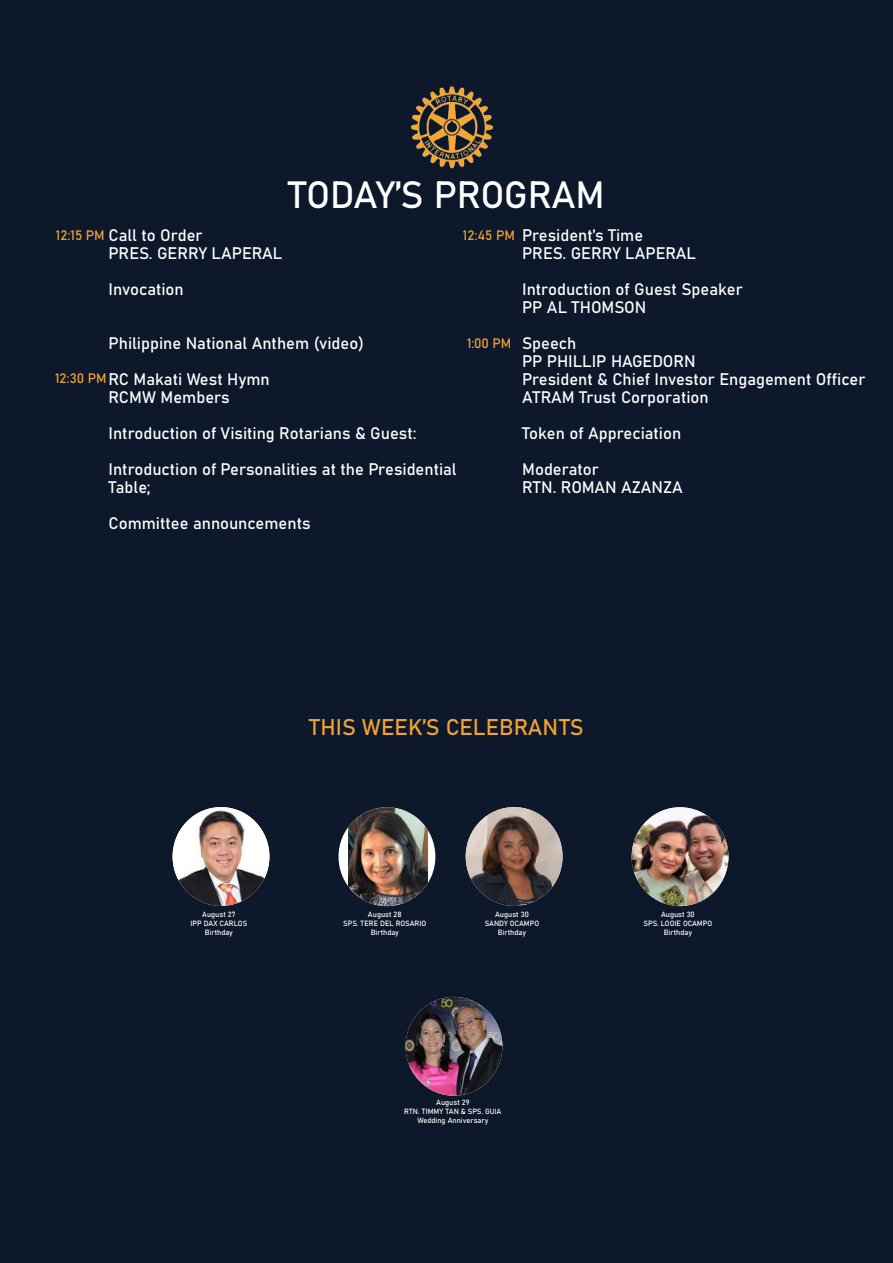
<style>
.page{position:relative;width:893px;height:1263px;background:#0d182b}
.page>*{position:absolute;margin:0;border:0;box-sizing:border-box;transform-origin:0 0}
.t1{font:37.5px "Bahnschrift";letter-spacing:-.015em;color:#fff}
.t2{font:22.5px "Bahnschrift";color:#f1a332}
.t3{font:16.5px/18px "Bahnschrift";color:#fff}
.t4{font:13.5px "Bahnschrift";color:#f1a332}
.t5{font:7.5px/9px "Bahnschrift";color:#fff;text-align:center}
</style>
<div class="page">
<img style="left:410px;top:86px;width:83px;height:83px">
<img style="left:406px;top:997px;width:96px;height:99px">
<div style="left:338px;top:807px;width:97px;height:99px;background:#fff;border-radius:50%"></div>
<img style="left:348px;top:807px;width:80px;height:99px">
<img style="left:173px;top:807px;width:96px;height:99px">
<img style="left:632px;top:807px;width:96px;height:99px">
<img style="left:466px;top:807px;width:96px;height:99px">
<h1 class="t1" style="left:288px;top:166px;width:318px">TODAY’S PROGRAM</h1>
<p class="t3" style="left:109px;top:225px;width:175px">Call to Order<br>PRES. GERRY LAPERAL</p>
<p class="t3" style="left:109px;top:279px;width:77px">Invocation</p>
<p class="t4" style="left:56px;top:225px;width:50px">12:15 PM</p>
<p class="t4" style="left:463px;top:225px;width:53px">12:45 PM</p>
<p class="t3" style="left:109px;top:324px;width:257px;line-height:36px">Philippine National Anthem (video)<br>RC Makati West Hymn</p>
<p class="t3" style="left:109px;top:378px;width:350px;line-height:36px">RCMW Members<br>Introduction of Visiting Rotarians &amp; Guest:<br>Introduction of Personalities at the Presidential</p>
<p class="t3" style="left:109px;top:468px;width:204px;line-height:36px">Table;<br>Committee announcements</p>
<p class="t4" style="left:55px;top:368px;width:53px">12:30 PM</p>
<p class="t4" style="left:467px;top:333px;width:46px">1:00 PM</p>
<p class="t3" style="left:522px;top:225px;width:175px">President’s Time<br>PRES. GERRY LAPERAL</p>
<p class="t3" style="left:522px;top:279px;width:222px">Introduction of Guest Speaker<br>PP AL THOMSON</p>
<p class="t3" style="left:522px;top:333px;width:345px">Speech<br>PP PHILLIP HAGEDORN<br>President &amp; Chief Investor Engagement Officer<br>ATRAM Trust Corporation</p>
<p class="t3" style="left:522px;top:414px;width:161px;line-height:36px">Token of Appreciation<br>Moderator</p>
<p class="t3" style="left:522px;top:477px;width:162px">RTN. ROMAN AZANZA</p>
<h2 class="t2" style="left:309px;top:710px;width:276px">THIS WEEK’S CELEBRANTS</h2>
<p class="t5" style="left:485px;top:909px;width:56px">August 30<br>SANDY OCAMPO<br>Birthday</p>
<p class="t5" style="left:190px;top:909px;width:58px">August 27<br>IPP DAX CARLOS<br>Birthday</p>
<p class="t5" style="left:644px;top:909px;width:70px">August 30<br>SPS. LOOIE OCAMPO<br>Birthday</p>
<p class="t5" style="left:343px;top:909px;width:85px">August 28<br>SPS. TERE DEL ROSARIO<br>Birthday</p>
<p class="t5" style="left:404px;top:1097px;width:99px">August 29<br>RTN. TIMMY TAN &amp; SPS. GUIA<br>Wedding Anniversary</p>
</div>
